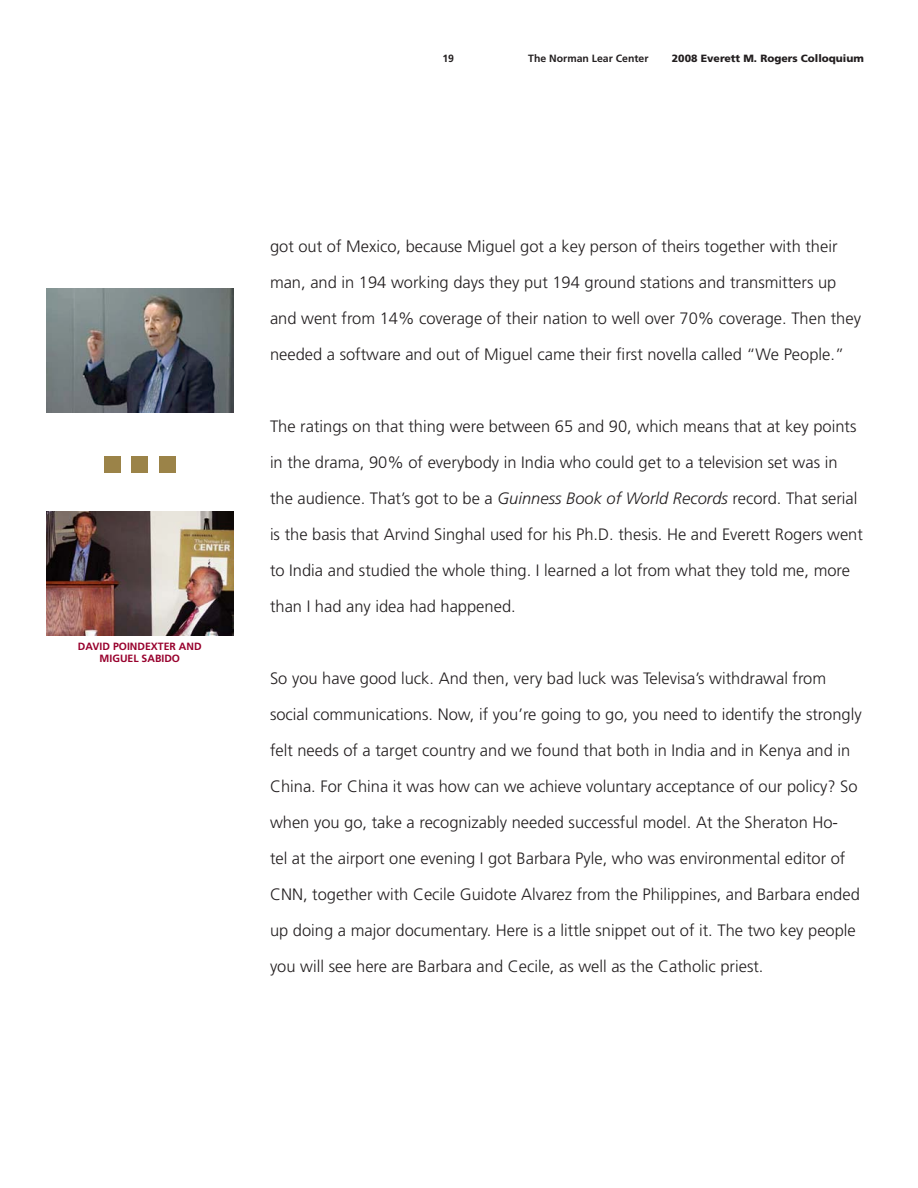
<style>
.page{position:relative;width:918px;height:1188px;background:#fff}
.page>*{position:absolute;margin:0;border:0;box-sizing:border-box;transform-origin:0 0}
.t1{font:300 16.5px/36px "Frutiger LT Std";color:#231f20}
.Paragraph_Style_3{font:700 10.5px "Frutiger LT Std";color:#98012d}
.t2{font:900 10.5px "Frutiger LT Std";color:#231f20}
.Paragraph_Style_3-2{font:700 10.5px "Frutiger LT Std";color:#231f20}
.s1{font-style:italic}
</style>
<div class="page">
<div style="left:104px;top:456px;width:17px;height:16px;background:#9b8348"></div>
<div style="left:131px;top:456px;width:17px;height:16px;background:#9b8348"></div>
<div style="left:159px;top:456px;width:17px;height:16px;background:#9b8348"></div>
<img style="left:47px;top:288px;width:186px;height:124px">
<img style="left:47px;top:511px;width:186px;height:124px">
<p class="Paragraph_Style_3-2" style="left:442px;top:52px;width:13px">19</p>
<p class="Paragraph_Style_3-2" style="left:528px;top:52px;width:122px">THE NORMAN LEAR CENTER</p>
<p class="t2" style="left:672px;top:52px;width:194px">2008 Everett M. Rogers Colloquium</p>
<p class="Paragraph_Style_3" style="left:78px;top:640px;width:60px">DAVID PO INDE</p>
<p class="Paragraph_Style_3" style="left:151px;top:640px;width:14px">XTER</p>
<p class="Paragraph_Style_3" style="left:179px;top:640px;width:9px">AND</p>
<p class="Paragraph_Style_3" style="left:100px;top:653px;width:73px">MIGUEL SABIDO</p>
<p class="t1" style="left:270px;top:229px;width:593px">got out of Mexico, because Miguel got a key person of theirs together with their man, and in 194 working days they put 194 ground stations and transmitters up and went from 14% coverage of their nation to well over 70% coverage. Then they needed a software and out of Miguel came their first novella called “We People.”</p>
<p class="t1" style="left:270px;top:409px;width:594px">The ratings on that thing were between 65 and 90, which means that at key points in the drama, 90% of everybody in India who could get to a television set was in the audience. That’s got to be a <span class="s1">Guinness Book of World Records</span> record. That serial is the basis that Arvind Singhal used for his Ph.D. thesis. He and Everett Rogers went to India and studied the whole thing. I learned a lot from what they told me, more than I had any idea had happened.</p>
<p class="t1" style="left:270px;top:661px;width:593px">So you have good luck. And then, very bad luck was Televisa’s withdrawal from social communications. Now, if you’re going to go, you need to identify the strongly felt needs of a target country and we found that both in India and in Kenya and in China. For China it was how can we achieve voluntary acceptance of our policy? So when you go, take a recognizably needed successful model. At the Sheraton Ho-<br>tel at the airport one evening I got Barbara Pyle, who was environmental editor of CNN, together with Cecile Guidote Alvarez from the Philippines, and Barbara ended up doing a major documentary. Here is a little snippet out of it. The two key people you will see here are Barbara and Cecile, as well as the Catholic priest.</p>
</div>
